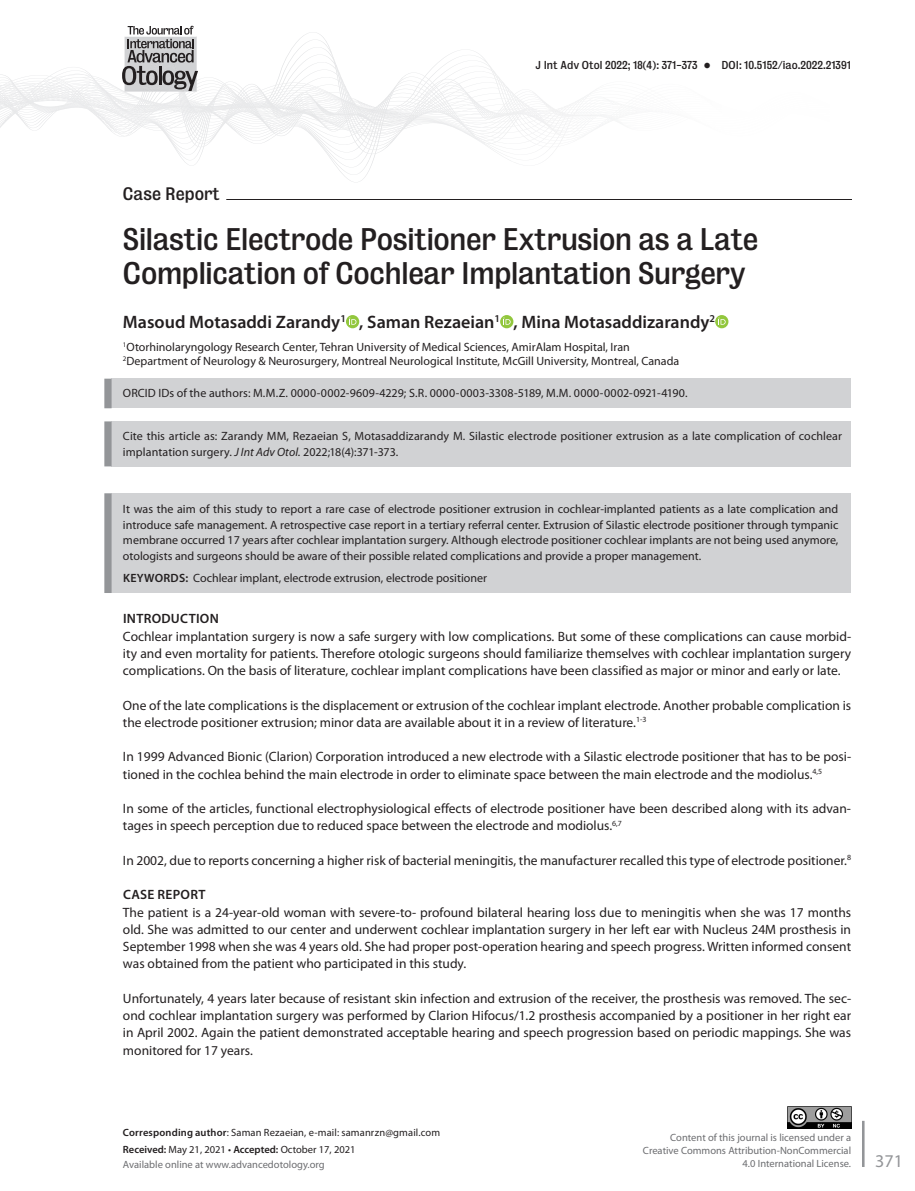
<style>
.page{position:relative;width:915px;height:1191px;background:#fff}
.page>*{position:absolute;margin:0;border:0;box-sizing:border-box;transform-origin:0 0}
.t1{font:28.5px/34.2px "Bureau Grotesque Five Three";letter-spacing:-.01em;color:#231f20}
.t2{font:600 18px "Myriad Pro";color:#231f20}
.t3{font:18px "Myriad Pro";color:#939598}
.t4{font:16.5px "Bureau Grotesque Five Three";color:#231f20}
.t5{font:13.5px/17.2px "Myriad Pro";color:#231f20;text-align:justify}
.t6{font:600 13.5px "Myriad Pro";letter-spacing:.02em;color:#231f20}
.t7{font:12px/15.8px "Myriad Pro";color:#231f20}
.t8{font:10.5px/12.8px "Myriad Pro";color:#6c6d70;text-align:right}
.t9{font:10.5px/17px "Myriad Pro";letter-spacing:.01em;color:#231f20}
.t10{font:10.5px "Bureau Grotesque Five Three";color:#231f20}
.s1{font-style:italic}
.s2{font-weight:600}
</style>
<div class="page">
<svg style="left:0;top:25px;width:613px;height:140px"></svg>
<hr style="left:861px;top:1120px;width:3px;height:47px;background:#939598">
<hr style="left:123px;top:199px;width:727px;height:1px;background:#231f20">
<hr style="left:123px;top:199px;width:103px;height:1px;background:#fff">
<div style="left:111px;top:379px;width:739px;height:29px;background:#d1d2d4"></div>
<div style="left:104px;top:379px;width:7px;height:29px;background:#939598"></div>
<div style="left:111px;top:421px;width:739px;height:45px;background:#d1d2d4"></div>
<div style="left:104px;top:421px;width:7px;height:45px;background:#939598"></div>
<div style="left:111px;top:493px;width:739px;height:100px;background:#d1d2d4"></div>
<div style="left:104px;top:493px;width:7px;height:100px;background:#939598"></div>
<svg style="left:346px;top:315px;width:13px;height:13px"></svg>
<svg style="left:349px;top:317px;width:7px;height:8px"></svg>
<svg style="left:500px;top:315px;width:13px;height:13px"></svg>
<svg style="left:503px;top:317px;width:7px;height:8px"></svg>
<svg style="left:715px;top:315px;width:13px;height:13px"></svg>
<svg style="left:718px;top:317px;width:7px;height:8px"></svg>
<img style="left:787px;top:1106px;width:63px;height:22px">
<p class="t10" style="left:535px;top:59px;width:176px">J Int Adv Otol 2022; 18(4): 371-373 •</p>
<p class="t10" style="left:721px;top:59px;width:131px">DOI: 10.5152/iao.2022.21391</p>
<p class="t4" style="left:123px;top:184px;width:98px">Case Report</p>
<h1 class="t1" style="left:123px;top:222px;width:636px">Silastic Electrode Positioner Extrusion as a Late<br>Complication of Cochlear Implantation Surgery</h1>
<h2 class="t2" style="left:123px;top:311px;width:593px">Masoud Motasaddi Zarandy<sup>1</sup> , Saman Rezaeian<sup>1</sup> , Mina Motasaddizarandy<sup>2</sup></h2>
<p class="t7" style="left:123px;top:339px;width:557px;line-height:14.4px"><sup>1</sup>Otorhinolaryngology Research Center, Tehran University of Medical Sciences, AmirAlam Hospital, Iran<br><sup>2</sup>Department of Neurology &amp; Neurosurgery, Montreal Neurological Institute, McGill University, Montreal, Canada</p>
<p class="t7" style="left:123px;top:385px;width:565px">ORCID IDs of the authors: M.M.Z. 0000-0002-9609-4229; S.R. 0000-0003-3308-5189, M.M. 0000-0002-0921-4190.</p>
<p class="t7" style="left:123px;top:428px;width:720px">Cite this article as: Zarandy MM, Rezaeian S, Motasaddizarandy M. Silastic electrode positioner extrusion as a late complication of cochlear implantation surgery. <span class="s1">J Int Adv Otol.</span> 2022;18(4):371-373.</p>
<p class="t7" style="left:123px;top:501px;width:716px;text-align:justify">It was the aim of this study to report a rare case of electrode positioner extrusion in cochlear-implanted patients as a late complication and introduce safe management. A retrospective case report in a tertiary referral center. Extrusion of Silastic electrode positioner through tympanic membrane occurred 17 years after cochlear implantation surgery. Although electrode positioner cochlear implants are not being used anymore, otologists and surgeons should be aware of their possible related complications and provide a proper management.</p>
<p class="t7" style="left:123px;top:570px;width:365px"><span class="s2">KEYWORDS:</span> Cochlear implant, electrode extrusion, electrode positioner</p>
<p class="t6" style="left:123px;top:610px;width:97px">INTRODUCTION</p>
<p class="t5" style="left:123px;top:627px;width:729px">Cochlear implantation surgery is now a safe surgery with low complications. But some of these complications can cause morbid&shy;ity and even mortality for patients. Therefore otologic surgeons should familiarize themselves with cochlear implantation surgery complications. On the basis of literature, cochlear implant complications have been classified as major or minor and early or late.</p>
<p class="t5" style="left:123px;top:696px;width:729px">One of the late complications is the displacement or extrusion of the cochlear implant electrode. Another probable complication is the electrode positioner extrusion; minor data are available about it in a review of literature.<sup>1-3</sup></p>
<p class="t5" style="left:123px;top:748px;width:729px">In 1999 Advanced Bionic (Clarion) Corporation introduced a new electrode with a Silastic electrode positioner that has to be posi&shy;tioned in the cochlea behind the main electrode in order to eliminate space between the main electrode and the modiolus.<sup>4,5</sup></p>
<p class="t5" style="left:123px;top:799px;width:729px">In some of the articles, functional electrophysiological effects of electrode positioner have been described along with its advan&shy;tages in speech perception due to reduced space between the electrode and modiolus.<sup>6,7</sup></p>
<p class="t5" style="left:123px;top:851px;width:729px">In 2002, due to reports concerning a higher risk of bacterial meningitis, the manufacturer recalled this type of electrode positioner.<sup>8</sup></p>
<p class="t6" style="left:123px;top:886px;width:84px">CASE REPORT</p>
<p class="t5" style="left:123px;top:903px;width:729px">The patient is a 24-year-old woman with severe-to- profound bilateral hearing loss due to meningitis when she was 17 months old. She was admitted to our center and underwent cochlear implantation surgery in her left ear with Nucleus 24M prosthesis in September 1998 when she was 4 years old. She had proper post-operation hearing and speech progress. Written informed consent was obtained from the patient who participated in this study.</p>
<p class="t5" style="left:123px;top:989px;width:729px">Unfortunately, 4 years later because of resistant skin infection and extrusion of the receiver, the prosthesis was removed. The sec&shy;ond cochlear implantation surgery was performed by Clarion Hifocus/1.2 prosthesis accompanied by a positioner in her right ear in April 2002. Again the patient demonstrated acceptable hearing and speech progression based on periodic mappings. She was monitored for 17 years.</p>
<p class="t9" style="left:123px;top:1124px;width:318px"><span class="s2">Corresponding author</span>: Saman Rezaeian, e-mail: samanrzn@gmail.com<br><span class="s2">Received:</span> May 21, 2021 • <span class="s2">Accepted:</span> October 17, 2021</p>
<p class="t8" style="left:123px;top:1158px;width:203px">Available online at www.advancedotology.org</p>
<p class="t8" style="left:642px;top:1131px;width:210px">Content of this journal is licensed under a<br>Creative Commons Attribution-NonCommercial<br>4.0 International License.</p>
<h2 class="t3" style="left:874px;top:1149px;width:29px">371</h2>
</div>
